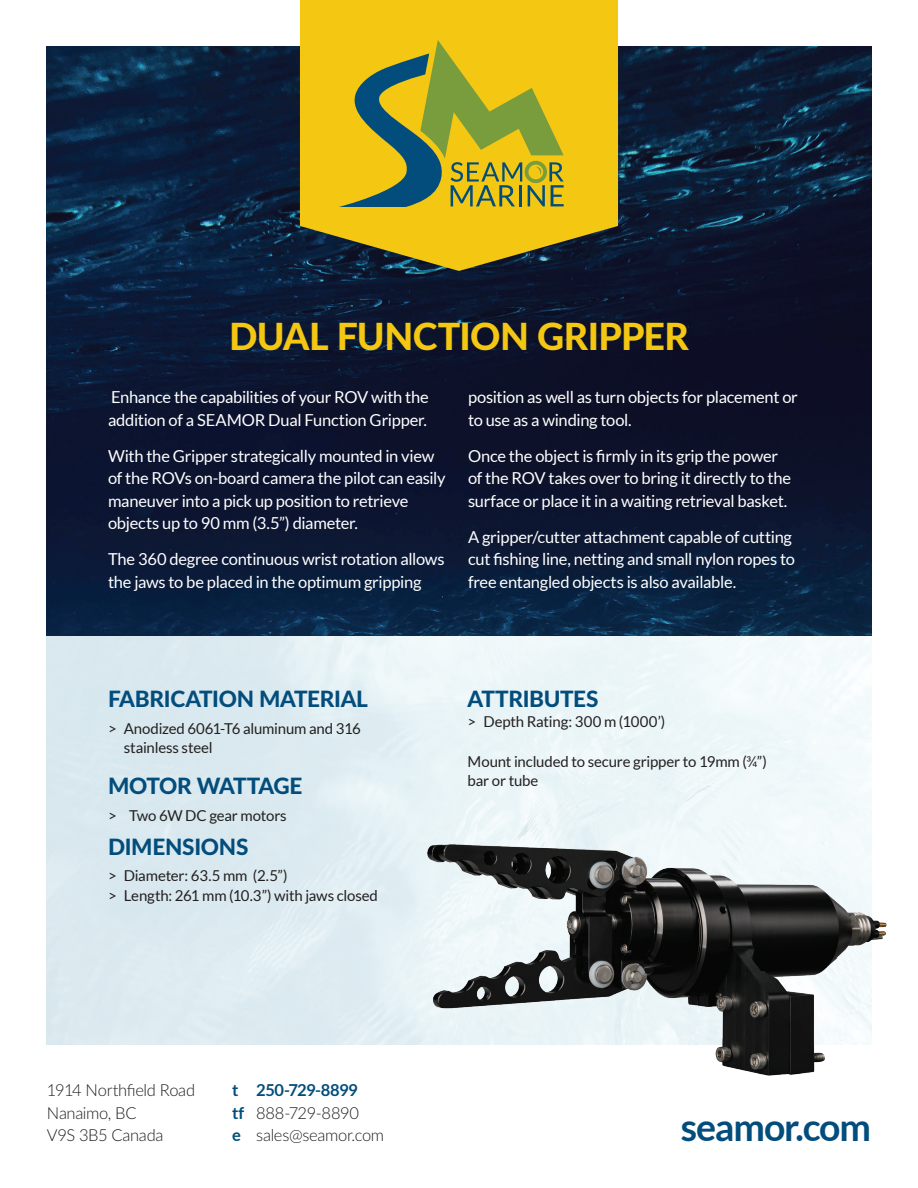
<style>
.page{position:relative;width:918px;height:1188px;background:#fff}
.page>*{position:absolute;margin:0;border:0;box-sizing:border-box;transform-origin:0 0}
.t1{font:800 37.5px "Lato";letter-spacing:-.015em;color:#f3c712}
.t2{font:700 37.5px "Lato";letter-spacing:-.03em;color:#034d7c}
.t3{font:800 22.5px "Lato";letter-spacing:-.015em;color:#034d7c}
.t4{font:800 22.5px "Lato";letter-spacing:-.035em;color:#034d7c}
.t5{font:16.5px/22.5px "Lato";letter-spacing:-.015em;color:#fff}
.t6{font:300 16.5px "Lato";letter-spacing:-.02em;color:#231f20}
.t7{font:700 16.5px "Lato";letter-spacing:-.03em;color:#034d7c}
.t8{font:15px/19.5px "Lato";letter-spacing:-.01em;color:#231f20}
.s1{font-weight:700;color:#034d7c}
</style>
<div class="page">
<img style="left:47px;top:635px;width:824px;height:410px">
<img style="left:47px;top:47px;width:824px;height:588px">
<svg style="left:300px;top:0;width:318px;height:271px;background:#d1ae17"></svg>
<svg style="left:339px;top:40px;width:225px;height:167px;background:#aea72d"></svg>
<img style="left:404px;top:773px;width:483px;height:303px">
<p class="t1" style="left:229px;top:309px;width:461px">DUAL FUNCTION GRIPPER</p>
<p class="t5" style="left:108px;top:386px;width:322px">Enhance the capabilities of your ROV with the addition of a SEAMOR Dual Function Gripper.</p>
<p class="t5" style="left:108px;top:444px;width:339px">With the Gripper strategically mounted in view of the ROVs on-board camera the pilot can easily maneuver into a pick up position to retrieve objects up to 90 mm (3.5”) diameter.</p>
<p class="t5" style="left:108px;top:548px;width:338px">The 360 degree continuous wrist rotation allows the jaws to be placed in the optimum gripping</p>
<p class="t5" style="left:468px;top:386px;width:331px">position as well as turn objects for placement or to use as a winding tool.</p>
<p class="t5" style="left:468px;top:444px;width:325px">Once the object is firmly in its grip the power of the ROV takes over to bring it directly to the surface or place it in a waiting retrieval basket.</p>
<p class="t5" style="left:468px;top:525px;width:328px">A gripper/cutter attachment capable of cutting cut fishing line, netting and small nylon ropes to free entangled objects is also available.</p>
<p class="t3" style="left:108px;top:682px;width:262px">FABRICATION MATERIAL</p>
<p class="t8" style="left:124px;top:718px;width:239px;text-indent:-16px">&gt; Anodized 6061-T6 aluminum and 316 stainless steel</p>
<p class="t4" style="left:108px;top:769px;width:196px">MOTOR WATTAGE</p>
<p class="t8" style="left:108px;top:805px;width:180px">&gt; Two 6W DC gear motors</p>
<p class="t3" style="left:108px;top:830px;width:142px">DIMENSIONS</p>
<p class="t8" style="left:108px;top:866px;width:181px">&gt; Diameter: 63.5 mm (2.5”)</p>
<p class="t8" style="left:108px;top:885px;width:271px">&gt; Length: 261 mm (10.3”) with jaws closed</p>
<p class="t3" style="left:468px;top:682px;width:132px">ATTRIBUTES</p>
<p class="t8" style="left:468px;top:711px;width:199px">&gt; Depth Rating: 300 m (1000’)</p>
<p class="t8" style="left:468px;top:751px;width:301px">Mount included to secure gripper to 19mm (¾”) bar or tube</p>
<p class="t6" style="left:47px;top:1079px;width:150px">1914 Northfield Road</p>
<p class="t6" style="left:47px;top:1101px;width:91px">Nanaimo, BC</p>
<p class="t6" style="left:47px;top:1124px;width:118px">V9S 3B5 Canada</p>
<p class="t7" style="left:232px;top:1081px;width:127px">t 250-729-8899</p>
<p class="t6" style="left:232px;top:1101px;width:128px"><span class="s1">tf</span> 888-729-8890</p>
<p class="t6" style="left:232px;top:1124px;width:154px"><span class="s1">e</span> sales@seamor.com</p>
<p class="t2" style="left:681px;top:1106px;width:192px">seamor.com</p>
</div>
